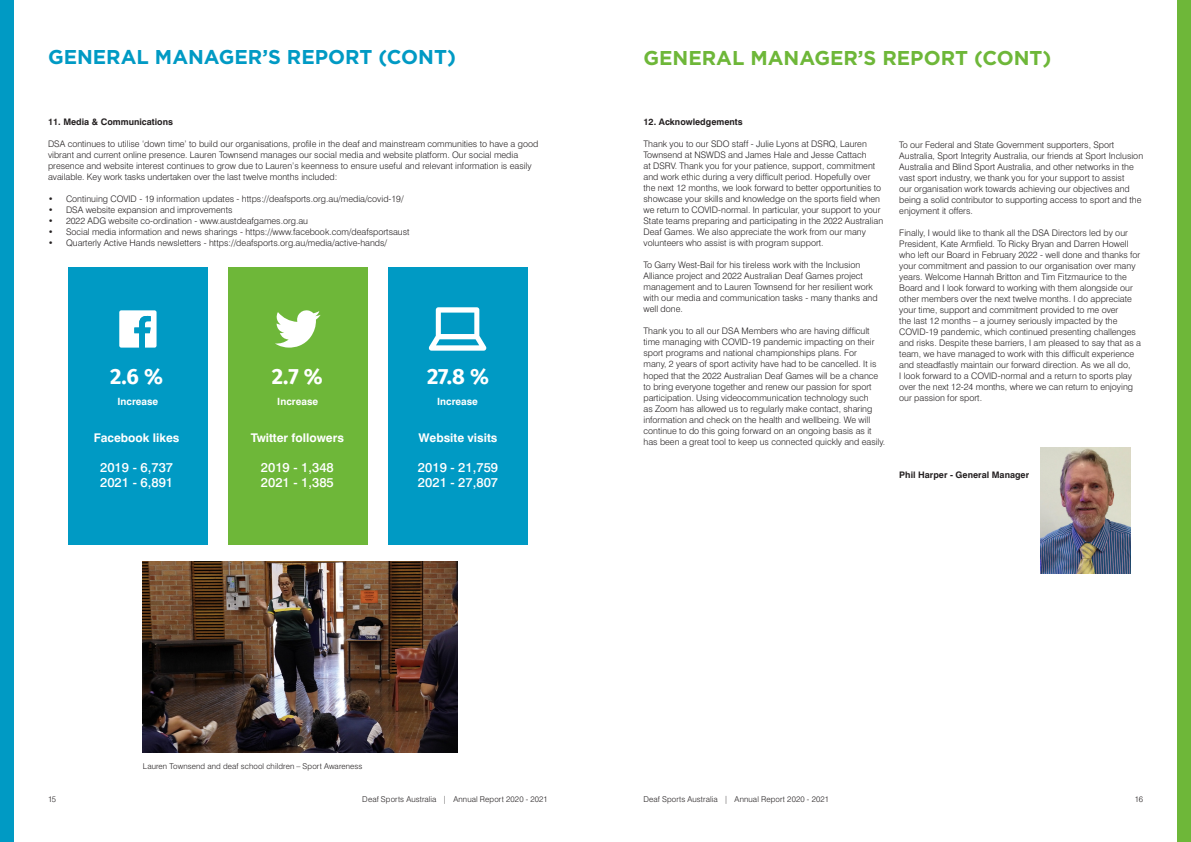
<style>
.page{position:relative;width:1191px;height:842px;background:#fff}
.page>*{position:absolute;margin:0;border:0;box-sizing:border-box;transform-origin:0 0}
.Subtitle_22pt{font:700 22px "Fira Sans";color:#fff}
.t1{font:700 20px "Gotham";color:#6eb739}
.t2{font:700 20px "Gotham";color:#009ac4}
.Paragraph_Style_1{font:500 13px "Swiss 721 BT";color:#fff}
.Paragraph_Style_1-2{font:700 12px "Swiss 721 BT";color:#fff}
.Paragraph_Style_1-3{font:700 10px "Swiss 721 BT";color:#fff}
.Paragraph_Style_1-4{font:300 9px/11px "Swiss 721 BT";color:#231f20}
.Paragraph_Style_1-5{font:700 9px "Swiss 721 BT";color:#231f20}
.t3{font:300 8px "Swiss 721 BT";letter-spacing:.015em;color:#231f20}
</style>
<div class="page">
<div style="left:0;top:0;width:14px;height:842px;background:#009ac4"></div>
<div style="left:1176px;top:0;width:15px;height:842px;background:#6eb739"></div>
<img style="left:1040px;top:448px;width:91px;height:125px">
<div style="left:388px;top:267px;width:139px;height:278px;background:#009ac4"></div>
<div style="left:228px;top:267px;width:140px;height:278px;background:#6eb739"></div>
<div style="left:68px;top:267px;width:140px;height:278px;background:#009ac4"></div>
<svg style="left:119px;top:310px;width:37px;height:38px"></svg>
<svg style="left:275px;top:310px;width:45px;height:38px"></svg>
<svg style="left:429px;top:307px;width:57px;height:44px"></svg>
<img style="left:143px;top:561px;width:314px;height:191px">
<p class="t2" style="left:48px;top:45px;width:409px">GENERAL MANAGER’S REPORT (CONT)</p>
<p class="Paragraph_Style_1-5" style="left:48px;top:117px;width:126px">11. Media &amp; Communications</p>
<p class="Paragraph_Style_1-4" style="left:48px;top:139px;width:492px">DSA continues to utilise ‘down time’ to build our organisations, profile in the deaf and mainstream communities to have a good vibrant and current online presence. Lauren Townsend manages our social media and website platform. Our social media presence and website interest continues to grow due to Lauren’s keenness to ensure useful and relevant information is easily available. Key work tasks undertaken over the last twelve months included:</p>
<p class="Paragraph_Style_1-4" style="left:48px;top:194px;width:357px">• Continuing COVID - 19 information updates - https://deafsports.org.au/media/covid-19/</p>
<p class="Paragraph_Style_1-4" style="left:48px;top:205px;width:186px">• DSA website expansion and improvements</p>
<p class="Paragraph_Style_1-4" style="left:48px;top:216px;width:262px">• 2022 ADG website co-ordination - www.austdeafgames.org.au</p>
<p class="Paragraph_Style_1-4" style="left:48px;top:227px;width:363px">• Social media information and news sharings - https://www.facebook.com/deafsportsaust</p>
<p class="Paragraph_Style_1-4" style="left:48px;top:238px;width:341px">• Quarterly Active Hands newsletters - https://deafsports.org.au/media/active-hands/</p>
<p class="Subtitle_22pt" style="left:110px;top:358px;width:54px">2.6 %</p>
<p class="Subtitle_22pt" style="left:272px;top:358px;width:53px">2.7 %</p>
<p class="Subtitle_22pt" style="left:427px;top:358px;width:63px">27.8 %</p>
<p class="Paragraph_Style_1-3" style="left:117px;top:395px;width:42px">Increase</p>
<p class="Paragraph_Style_1-3" style="left:277px;top:395px;width:42px">Increase</p>
<p class="Paragraph_Style_1-3" style="left:437px;top:395px;width:42px">Increase</p>
<p class="Paragraph_Style_1-2" style="left:94px;top:430px;width:87px">Facebook likes</p>
<p class="Paragraph_Style_1" style="left:100px;top:459px;width:74px">2019 - 6,737</p>
<p class="Paragraph_Style_1" style="left:100px;top:475px;width:74px">2021 - 6,891</p>
<p class="Paragraph_Style_1-2" style="left:251px;top:430px;width:95px">Twitter followers</p>
<p class="Paragraph_Style_1" style="left:261px;top:459px;width:74px">2019 - 1,348</p>
<p class="Paragraph_Style_1" style="left:261px;top:475px;width:74px">2021 - 1,385</p>
<p class="Paragraph_Style_1-2" style="left:418px;top:430px;width:80px">Website visits</p>
<p class="Paragraph_Style_1" style="left:418px;top:459px;width:82px">2019 - 21,759</p>
<p class="Paragraph_Style_1" style="left:418px;top:475px;width:82px">2021 - 27,807</p>
<p class="t1" style="left:643px;top:46px;width:409px">GENERAL MANAGER’S REPORT (CONT)</p>
<p class="Paragraph_Style_1-5" style="left:643px;top:117px;width:101px">12. Acknowledgements</p>
<p class="Paragraph_Style_1-4" style="left:643px;top:139px;width:241px">Thank you to our SDO staff - Julie Lyons at DSRQ, Lauren Townsend at NSWDS and James Hale and Jesse Cattach<br>at DSRV. Thank you for your patience, support, commitment and work ethic during a very difficult period. Hopefully over the next 12 months, we look forward to better opportunities to showcase your skills and knowledge on the sports field when we return to COVID-normal. In particular, your support to your State teams preparing and participating in the 2022 Australian Deaf Games. We also appreciate the work from our many volunteers who assist is with program support.</p>
<p class="Paragraph_Style_1-4" style="left:643px;top:260px;width:235px">To Garry West-Bail for his tireless work with the Inclusion Alliance project and 2022 Australian Deaf Games project management and to Lauren Townsend for her resilient work with our media and communication tasks - many thanks and well done.</p>
<p class="Paragraph_Style_1-4" style="left:643px;top:326px;width:243px">Thank you to all our DSA Members who are having difficult time managing with COVID-19 pandemic impacting on their sport programs and national championships plans. For<br>many, 2 years of sport activity have had to be cancelled. It is hoped that the 2022 Australian Deaf Games will be a chance to bring everyone together and renew our passion for sport participation. Using videocommunication technology such<br>as Zoom has allowed us to regularly make contact, sharing information and check on the health and wellbeing. We will continue to do this going forward on an ongoing basis as it has been a great tool to keep us connected quickly and easily.</p>
<p class="Paragraph_Style_1-4" style="left:899px;top:139px;width:245px">To our Federal and State Government supporters, Sport Australia, Sport Integrity Australia, our friends at Sport Inclusion Australia and Blind Sport Australia, and other networks in the vast sport industry, we thank you for your support to assist<br>our organisation work towards achieving our objectives and being a solid contributor to supporting access to sport and the enjoyment it offers.</p>
<p class="Paragraph_Style_1-4" style="left:899px;top:227px;width:243px">Finally, I would like to thank all the DSA Directors led by our President, Kate Armfield. To Ricky Bryan and Darren Howell who left our Board in February 2022 - well done and thanks for your commitment and passion to our organisation over many years. Welcome Hannah Britton and Tim Fitzmaurice to the Board and I look forward to working with them alongside our other members over the next twelve months. I do appreciate your time, support and commitment provided to me over<br>the last 12 months – a journey seriously impacted by the COVID-19 pandemic, which continued presenting challenges and risks. Despite these barriers, I am pleased to say that as a team, we have managed to work with this difficult experience and steadfastly maintain our forward direction. As we all do,<br>I look forward to a COVID-normal and a return to sports play over the next 12-24 months, where we can return to enjoying our passion for sport.</p>
<p class="Paragraph_Style_1-5" style="left:899px;top:469px;width:131px">Phil Harper - General Manager</p>
<p class="t3" style="left:143px;top:761px;width:221px">Lauren Townsend and deaf school children – Sport Awareness</p>
<p class="t3" style="left:48px;top:794px;width:10px">15</p>
<p class="t3" style="left:362px;top:794px;width:187px">Deaf Sports Australia | Annual Report 2020 - 2021</p>
<p class="t3" style="left:643px;top:794px;width:187px">Deaf Sports Australia | Annual Report 2020 - 2021</p>
<p class="t3" style="left:1134px;top:794px;width:10px">16</p>
</div>
